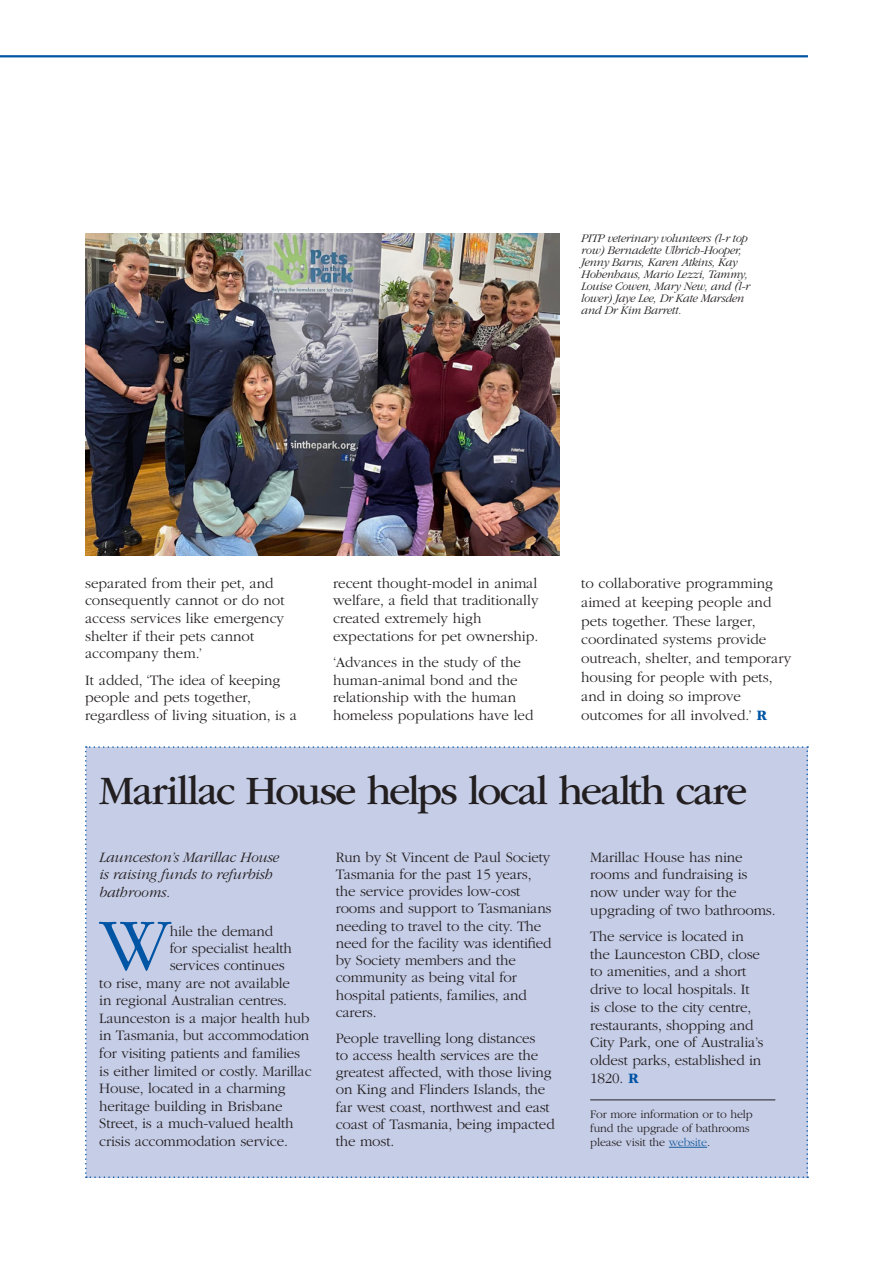
<style>
.page{position:relative;width:893px;height:1263px;background:#fff}
.page>*{position:absolute;margin:0;border:0;box-sizing:border-box;transform-origin:0 0}
.Body_-_drop_cap{font:300 77.4px "ITC Garamond Std";color:#0155a5}
.Heading{font:42px "ITC Garamond Std";letter-spacing:-.045em;color:#231f20}
.BODY{font:300 15px/17.7px "ITC Garamond Std";letter-spacing:-.01em;color:#231f20}
.Body_-_drop_cap-2{font:300 15px "ITC Garamond Std";letter-spacing:-.01em;color:#231f20}
.Intro_para_light_ita{font:italic 300 15px/17.5px "ITC Garamond Std";letter-spacing:-.01em;color:#231f20}
.Photo_caption{font:italic 300 12px/12px "ITC Garamond Std";letter-spacing:-.02em;color:#231f20}
.Endnote{font:300 12px/14px "ITC Garamond Std";letter-spacing:-.01em;color:#231f20}
.s1{font-weight:700;color:#0155a5}
.s2{color:#175d9e}
</style>
<div class="page">
<hr style="left:0;top:55px;width:808px;height:2px;background:#0155a5">
<img style="left:85px;top:234px;width:475px;height:321px">
<div style="left:85px;top:746px;width:723px;height:432px;background:#c6cde7"></div>
<hr style="left:590px;top:1099px;width:185px;height:1px;background:#231f20">
<hr style="left:669px;top:1147px;width:38px;height:1px;background:#175d9e">
<p class="Photo_caption" style="left:581px;top:233px;width:170px">PITP veterinary volunteers (l-r top row) Bernadette Ulbrich-Hooper,<br>Jenny Barns, Karen Atkins, Kay<br>Hohenhaus, Mario Lezzi, Tammy,<br>Louise Cowen, Mary New, and (l-r lower) Jaye Lee, Dr Kate Marsden and Dr Kim Barrett.</p>
<p class="BODY" style="left:85px;top:574px;width:201px">separated from their pet, and consequently cannot or do not access services like emergency shelter if their pets cannot accompany them.’</p>
<p class="BODY" style="left:85px;top:671px;width:214px">It added, ‘The idea of keeping people and pets together, regardless of living situation, is a</p>
<p class="BODY" style="left:333px;top:574px;width:207px">recent thought-model in animal welfare, a field that traditionally created extremely high expectations for pet ownership.</p>
<p class="BODY" style="left:333px;top:654px;width:202px">‘Advances in the study of the human-animal bond and the relationship with the human homeless populations have led</p>
<p class="BODY" style="left:581px;top:574px;width:212px;line-height:18.9px">to collaborative programming aimed at keeping people and pets together. These larger, coordinated systems provide outreach, shelter, and temporary housing for people with pets, and in doing so improve outcomes for all involved.’ <span class="s1">R</span></p>
<p class="Heading" style="left:99px;top:768px;width:650px">Marillac House helps local health care</p>
<p class="BODY" style="left:336px;top:848px;width:217px;line-height:17.2px">Run by St Vincent de Paul Society<br>Tasmania for the past 15 years, the service provides low-cost rooms and support to Tasmanians needing to travel to the city. The need for the facility was identified by Society members and the community as being vital for hospital patients, families, and carers.</p>
<p class="BODY" style="left:336px;top:1029px;width:220px;line-height:17.2px">People travelling long distances<br>to access health services are the greatest affected, with those living on King and Flinders Islands, the far west coast, northwest and east coast of Tasmania, being impacted the most.</p>
<p class="BODY" style="left:590px;top:848px;width:187px">Marillac House has nine rooms and fundraising is now under way for the upgrading of two bathrooms.</p>
<p class="BODY" style="left:590px;top:927px;width:175px">The service is located in the Launceston CBD, close to amenities, and a short drive to local hospitals. It<br>is close to the city centre, restaurants, shopping and<br>City Park, one of Australia’s oldest parks, established in<br>1820. <span class="s1">R</span></p>
<p class="Endnote" style="left:590px;top:1107px;width:164px">For more information or to help fund the upgrade of bathrooms please visit the <span class="s2">website</span>.</p>
<p class="Intro_para_light_ita" style="left:99px;top:848px;width:181px">Launceston’s Marillac House is raising funds to refurbish bathrooms.</p>
<p class="Body_-_drop_cap" style="left:99px;top:904px;width:73px">W</p>
<p class="Body_-_drop_cap-2" style="left:170px;top:923px;width:105px">hile the demand</p>
<p class="Body_-_drop_cap-2" style="left:170px;top:940px;width:124px">for specialist health</p>
<p class="Body_-_drop_cap-2" style="left:170px;top:957px;width:117px">services continues</p>
<p class="Body_-_drop_cap-2" style="left:99px;top:975px;width:192px">to rise, many are not available</p>
<p class="Body_-_drop_cap-2" style="left:99px;top:992px;width:189px">in regional Australian centres.</p>
<p class="Body_-_drop_cap-2" style="left:99px;top:1010px;width:212px">Launceston is a major health hub</p>
<p class="Body_-_drop_cap-2" style="left:99px;top:1028px;width:211px">in Tasmania, but accommodation</p>
<p class="Body_-_drop_cap-2" style="left:99px;top:1045px;width:202px">for visiting patients and families</p>
<p class="Body_-_drop_cap-2" style="left:99px;top:1063px;width:214px">is either limited or costly. Marillac</p>
<p class="Body_-_drop_cap-2" style="left:99px;top:1080px;width:188px">House, located in a charming</p>
<p class="Body_-_drop_cap-2" style="left:99px;top:1098px;width:185px">heritage building in Brisbane</p>
<p class="Body_-_drop_cap-2" style="left:99px;top:1116px;width:196px">Street, is a much-valued health</p>
<p class="Body_-_drop_cap-2" style="left:99px;top:1133px;width:190px">crisis accommodation service.</p>
</div>
